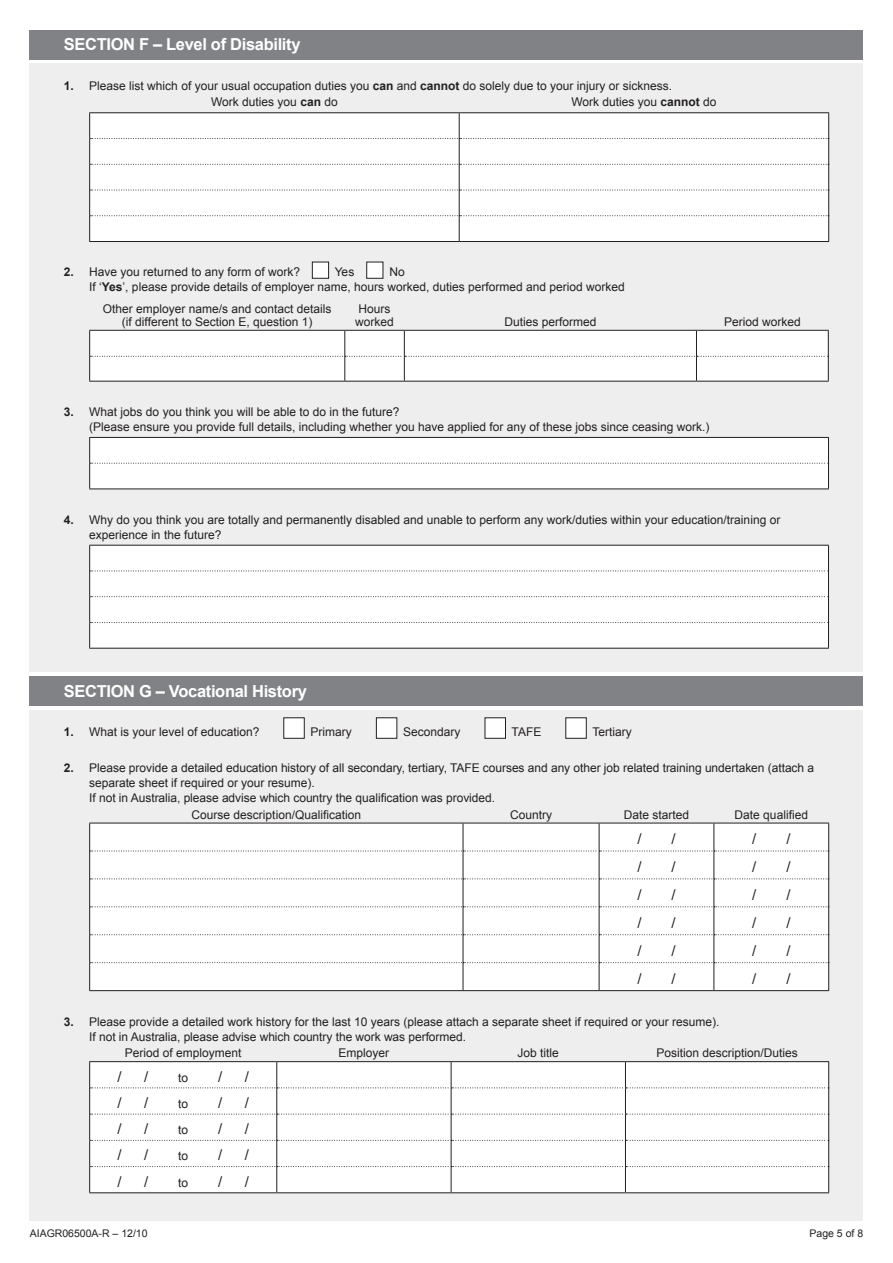
<style>
.page{position:relative;width:893px;height:1263px;background:#fff}
.page>*{position:absolute;margin:0;border:0;box-sizing:border-box;transform-origin:0 0}
.t1{font:700 16.5px "Arial";letter-spacing:-.02em;color:#fff}
.t2{font:15px "Arial";color:#231f20}
.t3{font:12px/15px "Arial";color:#231f20}
.t4{font:10.5px "Arial";color:#231f20}
.s1{font-weight:700}
</style>
<div class="page">
<div style="left:30px;top:30px;width:833px;height:30px;background:#808285"></div>
<div style="left:30px;top:64px;width:833px;height:608px;background:#eeeeef"></div>
<hr style="left:89px;top:241px;width:370px;height:1px;background:#231f20">
<hr style="left:459px;top:241px;width:370px;height:1px;background:#231f20">
<div style="left:89px;top:113px;width:740px;height:128px;background:#fff"></div>
<hr style="left:89px;top:112px;width:370px;height:1px;background:#231f20">
<hr style="left:459px;top:112px;width:370px;height:1px;background:#231f20">
<div style="left:312px;top:262px;width:17px;height:16px;background:#fff"></div>
<div style="left:312px;top:262px;width:17px;height:17px;border:1px solid #231f20"></div>
<div style="left:367px;top:262px;width:16px;height:16px;background:#fff"></div>
<div style="left:366px;top:262px;width:17px;height:17px;border:1px solid #231f20"></div>
<hr style="left:89px;top:381px;width:256px;height:1px;background:#231f20">
<hr style="left:345px;top:381px;width:59px;height:1px;background:#231f20">
<hr style="left:404px;top:381px;width:292px;height:1px;background:#231f20">
<hr style="left:696px;top:381px;width:133px;height:1px;background:#231f20">
<div style="left:89px;top:331px;width:740px;height:50px;background:#fff"></div>
<hr style="left:89px;top:330px;width:256px;height:1px;background:#231f20">
<hr style="left:345px;top:330px;width:59px;height:1px;background:#231f20">
<hr style="left:404px;top:330px;width:292px;height:1px;background:#231f20">
<hr style="left:696px;top:330px;width:133px;height:1px;background:#231f20">
<div style="left:89px;top:438px;width:740px;height:51px;background:#fff"></div>
<hr style="left:89px;top:437px;width:740px;height:1px;background:#231f20">
<hr style="left:89px;top:648px;width:740px;height:1px;background:#231f20">
<div style="left:89px;top:546px;width:740px;height:102px;background:#fff"></div>
<hr style="left:89px;top:545px;width:740px;height:1px;background:#231f20">
<div style="left:30px;top:676px;width:833px;height:30px;background:#808285"></div>
<div style="left:30px;top:710px;width:833px;height:510px;background:#eeeeef"></div>
<div style="left:284px;top:718px;width:20px;height:20px;background:#fff"></div>
<div style="left:283px;top:717px;width:22px;height:22px;border:1px solid #231f20"></div>
<div style="left:376px;top:718px;width:21px;height:20px;background:#fff"></div>
<div style="left:376px;top:717px;width:21px;height:22px;border:1px solid #231f20"></div>
<div style="left:485px;top:718px;width:20px;height:20px;background:#fff"></div>
<div style="left:485px;top:717px;width:21px;height:22px;border:1px solid #231f20"></div>
<div style="left:566px;top:718px;width:20px;height:20px;background:#fff"></div>
<div style="left:565px;top:717px;width:22px;height:22px;border:1px solid #231f20"></div>
<hr style="left:89px;top:990px;width:374px;height:1px;background:#231f20">
<hr style="left:463px;top:990px;width:136px;height:1px;background:#231f20">
<hr style="left:599px;top:990px;width:115px;height:1px;background:#231f20">
<hr style="left:714px;top:990px;width:115px;height:1px;background:#231f20">
<div style="left:89px;top:824px;width:740px;height:166px;background:#fff"></div>
<hr style="left:89px;top:823px;width:374px;height:1px;background:#231f20">
<hr style="left:463px;top:823px;width:136px;height:1px;background:#231f20">
<hr style="left:599px;top:823px;width:115px;height:1px;background:#231f20">
<hr style="left:714px;top:823px;width:115px;height:1px;background:#231f20">
<hr style="left:89px;top:1192px;width:188px;height:1px;background:#231f20">
<hr style="left:277px;top:1192px;width:174px;height:1px;background:#231f20">
<hr style="left:451px;top:1192px;width:174px;height:1px;background:#231f20">
<hr style="left:625px;top:1192px;width:204px;height:1px;background:#231f20">
<div style="left:89px;top:1062px;width:740px;height:130px;background:#fff"></div>
<hr style="left:89px;top:1061px;width:188px;height:1px;background:#231f20">
<hr style="left:277px;top:1061px;width:174px;height:1px;background:#231f20">
<hr style="left:451px;top:1061px;width:174px;height:1px;background:#231f20">
<hr style="left:625px;top:1061px;width:204px;height:1px;background:#231f20">
<h1 class="t1" style="left:64px;top:34px;width:238px">SECTION F – Level of Disability</h1>
<p class="t3" style="left:211px;top:77px;width:463px;line-height:16.8px;text-indent:-147px"><span class="s1">1.</span> Please list which of your usual occupation duties you <span class="s1">can</span> and <span class="s1">cannot</span> do solely due to your injury or sickness.<br>Work duties you <span class="s1">can</span> do</p>
<p class="t3" style="left:571px;top:95px;width:147px">Work duties you <span class="s1">cannot</span> do</p>
<p class="t3" style="left:64px;top:265px;width:238px"><span class="s1">2.</span> Have you returned to any form of work?</p>
<p class="t3" style="left:335px;top:265px;width:21px">Yes</p>
<p class="t3" style="left:89px;top:265px;width:537px;text-indent:300px">No<br>If ‘<span class="s1">Yes</span>’, please provide details of employer name, hours worked, duties performed and period worked</p>
<p class="t3" style="left:103px;top:302px;width:230px;line-height:13.5px;text-align:center">Other employer name/s and contact details (if different to Section E, question 1)</p>
<p class="t3" style="left:355px;top:302px;width:40px;line-height:13.5px">Hours worked</p>
<p class="t3" style="left:504px;top:314px;width:94px">Duties performed</p>
<p class="t3" style="left:724px;top:314px;width:78px">Period worked</p>
<p class="t3" style="left:89px;top:404px;width:622px;text-indent:-26px"><span class="s1">3.</span> What jobs do you think you will be able to do in the future?<br>(Please ensure you provide full details, including whether you have applied for any of these jobs since ceasing work.)</p>
<p class="t3" style="left:89px;top:512px;width:692px;text-indent:-26px"><span class="s1">4.</span> Why do you think you are totally and permanently disabled and unable to perform any work/duties within your education/training or experience in the future?</p>
<h1 class="t1" style="left:64px;top:680px;width:245px">SECTION G – Vocational History</h1>
<p class="t3" style="left:64px;top:724px;width:197px"><span class="s1">1.</span> What is your level of education?</p>
<p class="t3" style="left:311px;top:724px;width:43px">Primary</p>
<p class="t3" style="left:403px;top:724px;width:59px">Secondary</p>
<p class="t3" style="left:512px;top:724px;width:31px">TAFE</p>
<p class="t3" style="left:592px;top:724px;width:41px">Tertiary</p>
<p class="t3" style="left:89px;top:760px;width:726px;text-indent:-26px"><span class="s1">2.</span> Please provide a detailed education history of all secondary, tertiary, TAFE courses and any other job related training undertaken (attach a separate sheet if required or your resume).<br>If not in Australia, please advise which country the qualification was provided.</p>
<p class="t3" style="left:192px;top:807px;width:171px">Course description/Qualification</p>
<p class="t3" style="left:510px;top:807px;width:44px">Country</p>
<p class="t3" style="left:624px;top:807px;width:67px">Date started</p>
<p class="t3" style="left:735px;top:807px;width:75px">Date qualified</p>
<p class="t2" style="left:637px;top:829px;width:6px">/</p>
<p class="t2" style="left:671px;top:829px;width:6px">/</p>
<p class="t2" style="left:752px;top:829px;width:6px">/</p>
<p class="t2" style="left:786px;top:829px;width:6px">/</p>
<p class="t2" style="left:637px;top:857px;width:6px">/</p>
<p class="t2" style="left:671px;top:857px;width:6px">/</p>
<p class="t2" style="left:752px;top:857px;width:6px">/</p>
<p class="t2" style="left:786px;top:857px;width:6px">/</p>
<p class="t2" style="left:637px;top:885px;width:6px">/</p>
<p class="t2" style="left:671px;top:885px;width:6px">/</p>
<p class="t2" style="left:752px;top:885px;width:6px">/</p>
<p class="t2" style="left:786px;top:885px;width:6px">/</p>
<p class="t2" style="left:637px;top:913px;width:6px">/</p>
<p class="t2" style="left:672px;top:913px;width:6px">/</p>
<p class="t2" style="left:752px;top:913px;width:6px">/</p>
<p class="t2" style="left:786px;top:913px;width:6px">/</p>
<p class="t2" style="left:637px;top:941px;width:6px">/</p>
<p class="t2" style="left:672px;top:941px;width:6px">/</p>
<p class="t2" style="left:752px;top:941px;width:6px">/</p>
<p class="t2" style="left:786px;top:941px;width:6px">/</p>
<p class="t2" style="left:637px;top:968px;width:6px">/</p>
<p class="t2" style="left:672px;top:968px;width:6px">/</p>
<p class="t2" style="left:752px;top:968px;width:6px">/</p>
<p class="t2" style="left:786px;top:968px;width:6px">/</p>
<p class="t3" style="left:89px;top:1014px;width:632px;text-indent:-26px"><span class="s1">3.</span> Please provide a detailed work history for the last 10 years (please attach a separate sheet if required or your resume).<br>If not in Australia, please advise which country the work was performed.</p>
<p class="t3" style="left:125px;top:1046px;width:118px">Period of employment</p>
<p class="t3" style="left:339px;top:1046px;width:52px">Employer</p>
<p class="t3" style="left:518px;top:1046px;width:43px">Job title</p>
<p class="t3" style="left:656px;top:1046px;width:143px">Position description/Duties</p>
<p class="t2" style="left:117px;top:1067px;width:6px">/</p>
<p class="t2" style="left:144px;top:1067px;width:6px">/</p>
<p class="t3" style="left:178px;top:1070px;width:12px">to</p>
<p class="t2" style="left:218px;top:1067px;width:6px">/</p>
<p class="t2" style="left:245px;top:1067px;width:6px">/</p>
<p class="t2" style="left:117px;top:1093px;width:6px">/</p>
<p class="t2" style="left:144px;top:1093px;width:6px">/</p>
<p class="t3" style="left:178px;top:1096px;width:12px">to</p>
<p class="t2" style="left:218px;top:1093px;width:6px">/</p>
<p class="t2" style="left:245px;top:1093px;width:6px">/</p>
<p class="t2" style="left:117px;top:1119px;width:6px">/</p>
<p class="t2" style="left:144px;top:1119px;width:6px">/</p>
<p class="t3" style="left:178px;top:1122px;width:12px">to</p>
<p class="t2" style="left:218px;top:1119px;width:6px">/</p>
<p class="t2" style="left:245px;top:1119px;width:6px">/</p>
<p class="t2" style="left:117px;top:1145px;width:6px">/</p>
<p class="t2" style="left:144px;top:1145px;width:6px">/</p>
<p class="t3" style="left:178px;top:1149px;width:12px">to</p>
<p class="t2" style="left:218px;top:1145px;width:6px">/</p>
<p class="t2" style="left:245px;top:1145px;width:6px">/</p>
<p class="t2" style="left:117px;top:1171px;width:6px">/</p>
<p class="t2" style="left:144px;top:1171px;width:6px">/</p>
<p class="t3" style="left:178px;top:1175px;width:12px">to</p>
<p class="t2" style="left:218px;top:1171px;width:6px">/</p>
<p class="t2" style="left:245px;top:1171px;width:6px">/</p>
<p class="t4" style="left:30px;top:1227px;width:119px">AIAGR06500A-R – 12/10</p>
<p class="t4" style="left:809px;top:1227px;width:55px">Page 5 of 8</p>
</div>
